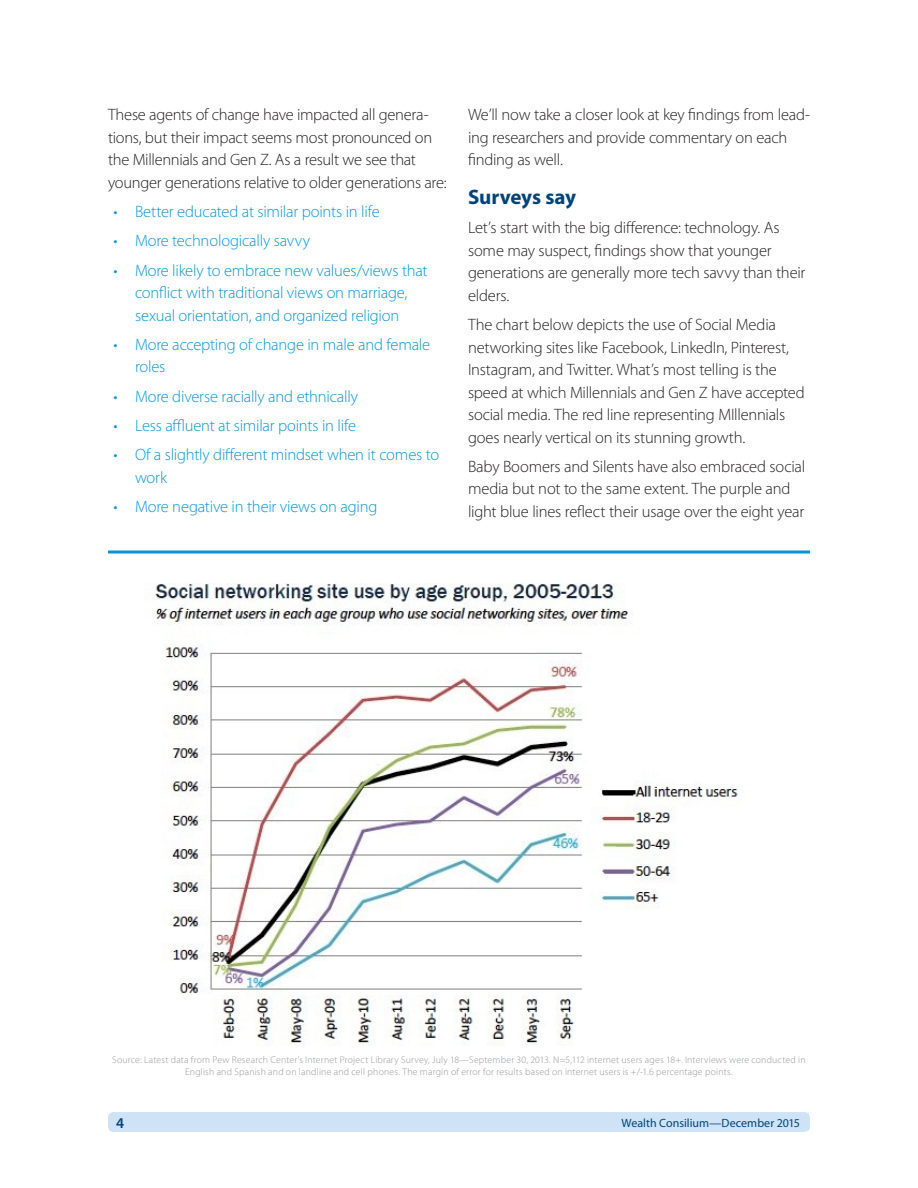
<style>
.page{position:relative;width:918px;height:1188px;background:#fff}
.page>*{position:absolute;margin:0;border:0;box-sizing:border-box;transform-origin:0 0}
.Subhead{font:700 21px "Myriad Pro";letter-spacing:-.01em;color:#00447b}
.Body_Copy{font:300 16.5px/22.5px "Myriad Pro";letter-spacing:-.015em;color:#231f20}
.t1{font:300 16.5px/22.5px "Myriad Pro";letter-spacing:-.015em;color:#0696d7}
.t2{font:600 15px "Myriad Pro";color:#00447b}
.t3{font:12px "Myriad Pro";color:#00447b}
.Photo_Credit{font:300 9.75px/12px "Myriad Pro";letter-spacing:.02em;color:#939598;text-align:center}
</style>
<div class="page">
<div style="left:108px;top:1112px;width:702px;height:20px;background:#cee3f5;border-radius:5px"></div>
<svg style="left:108px;top:550px;width:702px;height:4px;background:#44b0e0"></svg>
<img style="left:151px;top:583px;width:588px;height:462px">
<p class="Body_Copy" style="left:108px;top:103px;width:340px">These agents of change have impacted all genera&shy;tions, but their impact seems most pronounced on the Millennials and Gen Z. As a result we see that younger generations relative to older generations are:</p>
<p class="t1" style="left:113px;top:200px;width:268px">• Better educated at similar points in life</p>
<p class="t1" style="left:113px;top:229px;width:198px">• More technologically savvy</p>
<p class="t1" style="left:113px;top:259px;width:316px;text-align:center">• More likely to embrace new values/views that conflict with traditional views on marriage, sexual orientation, and organized religion</p>
<p class="t1" style="left:135px;top:333px;width:297px;text-indent:-22px">• More accepting of change in male and female roles</p>
<p class="t1" style="left:113px;top:385px;width:246px">• More diverse racially and ethnically</p>
<p class="t1" style="left:113px;top:414px;width:244px">• Less affluent at similar points in life</p>
<p class="t1" style="left:135px;top:443px;width:306px;text-indent:-22px">• Of a slightly different mindset when it comes to work</p>
<p class="t1" style="left:113px;top:495px;width:266px">• More negative in their views on aging</p>
<p class="Body_Copy" style="left:468px;top:103px;width:343px">We’ll now take a closer look at key findings from lead&shy;ing researchers and provide commentary on each finding as well.</p>
<p class="Subhead" style="left:468px;top:185px;width:110px">Surveys say</p>
<p class="Body_Copy" style="left:468px;top:216px;width:339px">Let’s start with the big difference: technology. As some may suspect, findings show that younger generations are generally more tech savvy than their elders.</p>
<p class="Body_Copy" style="left:468px;top:313px;width:338px">The chart below depicts the use of Social Media networking sites like Facebook, LinkedIn, Pinterest, Instagram, and Twitter. What’s most telling is the speed at which Millennials and Gen Z have accepted social media. The red line representing MIllennials goes nearly vertical on its stunning growth.</p>
<p class="Body_Copy" style="left:468px;top:455px;width:339px">Baby Boomers and Silents have also embraced social media but not to the same extent. The purple and light blue lines reflect their usage over the eight year</p>
<p class="Photo_Credit" style="left:112px;top:1054px;width:695px">Source: Latest data from Pew Research Center’s Internet Project Library Survey, July 18—September 30, 2013. N=5,112 internet users ages 18+. Interviews were conducted in<br>English and Spanish and on landline and cell phones. The margin of error for results based on internet users is +/-1.6 percentage points.</p>
<p class="t2" style="left:116px;top:1114px;width:10px">4</p>
<p class="t3" style="left:622px;top:1116px;width:180px">Wealth Consilium—December 2015</p>
</div>
